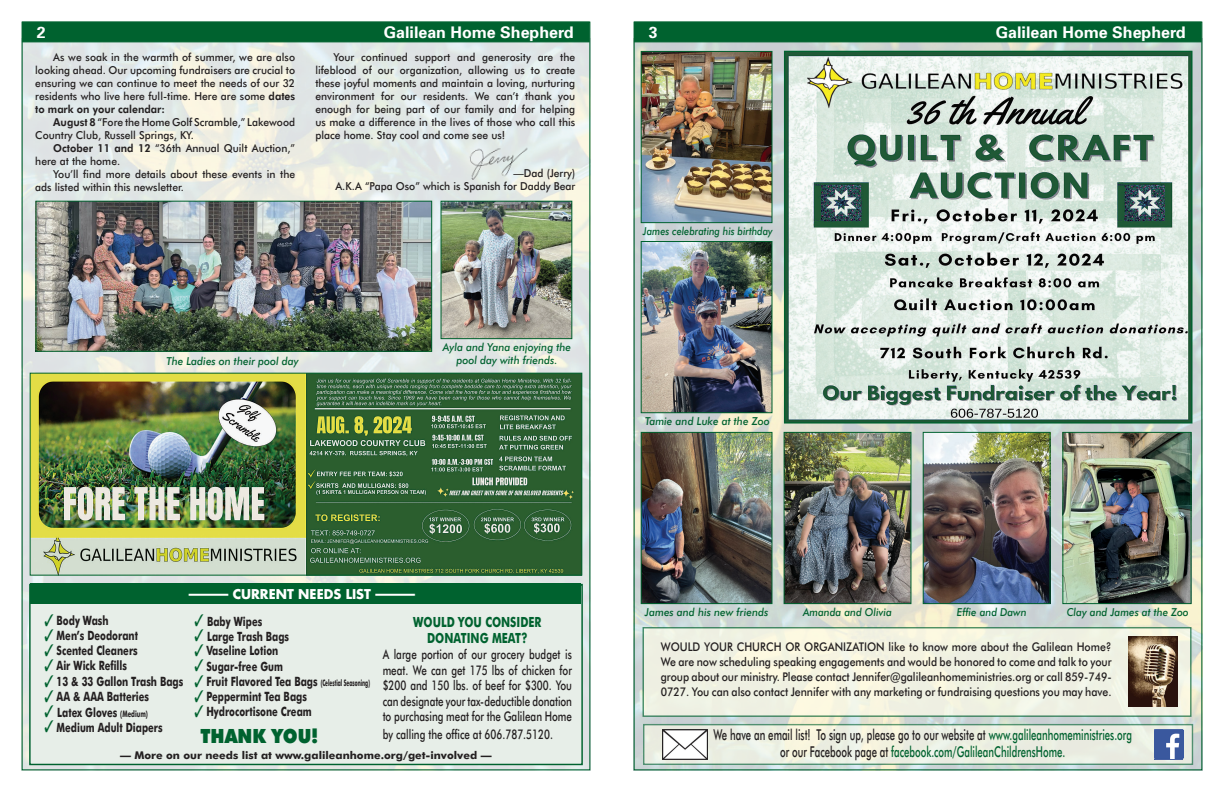
<style>
.page{position:relative;width:1224px;height:792px;background:#fff}
.page>*{position:absolute;margin:0;border:0;box-sizing:border-box;transform-origin:0 0}
.t1{font:900 19.6px "Futura BT";color:#00622f;scale:.9 1}
.t2{font:700 16px "Univers";color:#fff}
.t3{font:500 15px "Futura BT";color:#231f20;scale:.64 1}
.t4{font:500 15px "Futura BT";color:#00622f;scale:.64 1}
.t5{font:700 14px "Futura BT";color:#00622f;scale:.76 1}
.t6{font:500 13.3px/15.4px "Futura BT";color:#231f20;text-align:justify;scale:.74 1}
.t7{font:700 13.2px "Futura";color:#fff;scale:3 1}
.t8{font:700 12.9px "Futura BT";color:#231f20;scale:.73 1}
.t9{font:700 12.8px "Futura BT";color:#231f20;scale:.73 1}
.t10{font:500 12px/15px "Futura BT";color:#231f20;text-align:justify;scale:.88 1}
.t11{font:500 11px/13px "Futura BT";color:#231f20;scale:.94 1}
.PictureCaptions{font:italic 500 11px "Futura BT";color:#00622f;scale:.95 1}
.PictureCaptions-2{font:italic 500 11px "Futura BT";color:#00622f;scale:.92 1}
.PictureCaptions-3{font:italic 500 11px "Futura BT";color:#00622f;scale:.87 1}
.PictureCaptions-4{font:italic 500 11px "Futura BT";color:#00622f;scale:.93 1}
.t12{font:700 10.7px "Futura BT";color:#231f20}
.s1{font-weight:800}
.s2{color:#00622f}
.s3{font-size:9px}
.s4{color:#231f20}
</style>
<div class="page">
<svg style="left:590px;top:21px;width:44px;height:750px"></svg>
<img style="left:22px;top:42px;width:568px;height:729px">
<img style="left:634px;top:42px;width:568px;height:729px">
<div style="left:643px;top:627px;width:549px;height:90px;background:linear-gradient(to right,#f2f2e1,#edf0e0)"></div>
<img style="left:1129px;top:636px;width:49px;height:70px">
<img style="left:465px;top:142px;width:68px;height:40px">
<img style="left:786px;top:53px;width:404px;height:369px">
<div style="left:784px;top:51px;width:408px;height:373px;border:1px solid #00622f"></div>
<img style="left:786px;top:434px;width:123px;height:168px">
<div style="left:784px;top:432px;width:127px;height:172px;border:1px solid #00622f"></div>
<img style="left:1064px;top:434px;width:125px;height:168px">
<div style="left:1062px;top:432px;width:129px;height:172px;border:1px solid #00622f"></div>
<img style="left:643px;top:434px;width:127px;height:168px">
<div style="left:641px;top:432px;width:131px;height:172px;border:1px solid #00622f"></div>
<img style="left:643px;top:243px;width:127px;height:168px">
<div style="left:641px;top:241px;width:131px;height:172px;border:1px solid #00622f"></div>
<img style="left:643px;top:53px;width:127px;height:168px">
<div style="left:641px;top:51px;width:131px;height:172px;border:1px solid #00622f"></div>
<img style="left:443px;top:203px;width:127px;height:134px">
<div style="left:441px;top:201px;width:131px;height:138px;border:1px solid #00622f"></div>
<img style="left:38px;top:203px;width:392px;height:147px">
<div style="left:36px;top:201px;width:396px;height:151px;border:1px solid #00622f"></div>
<img style="left:925px;top:434px;width:123px;height:168px">
<div style="left:923px;top:432px;width:127px;height:172px;border:1px solid #00622f"></div>
<svg style="left:643px;top:724px;width:550px;height:41px;background:#dee5d7"></svg>
<img style="left:663px;top:730px;width:44px;height:29px">
<img style="left:1154px;top:729px;width:29px;height:30px">
<img style="left:32px;top:375px;width:548px;height:199px">
<div style="left:30px;top:373px;width:552px;height:203px;border:1px solid #00622f"></div>
<div style="left:29px;top:584px;width:554px;height:181px;background:#e7eee8;border:1px solid #00622f"></div>
<div style="left:31px;top:584px;width:550px;height:20px;background:#00622f"></div>
<div style="left:22px;top:22px;width:568px;height:20px;background:#00622f"></div>
<div style="left:634px;top:22px;width:568px;height:20px;background:#00622f"></div>
<p class="t2" style="left:37px;top:22px;width:10px">2</p>
<p class="t2" style="left:384px;top:22px;width:191px">Galilean Home Shepherd</p>
<p class="t2" style="left:649px;top:22px;width:10px">3</p>
<p class="t2" style="left:996px;top:22px;width:191px">Galilean Home Shepherd</p>
<p class="t11" style="left:35px;top:50px;width:278px;text-align:justify;text-indent:18px">As we soak in the warmth of summer, we are also looking ahead. Our upcoming fundraisers are crucial to ensuring we can continue to meet the needs of our 32 residents who live here full-time. Here are some <span class="s1">dates to mark on your calendar:</span></p>
<p class="t11" style="left:35px;top:115px;width:278px;text-indent:18px"><span class="s1">August 8</span> “Fore the Home Golf Scramble,” Lakewood<br>Country Club, Russell Springs, KY.</p>
<p class="t11" style="left:35px;top:141px;width:278px;text-indent:18px"><span class="s1">October 11 and 12</span> “36th Annual Quilt Auction,” here at the home.</p>
<p class="t11" style="left:35px;top:167px;width:278px;text-indent:18px">You’ll find more details about these events in the ads listed within this newsletter.</p>
<p class="t11" style="left:315px;top:50px;width:278px;text-align:justify;text-indent:18px">Your continued support and generosity are the lifeblood of our organization, allowing us to create these joyful moments and maintain a loving, nurturing environment for our residents. We can’t thank you enough for being part of our family and for helping us make a difference in the lives of those who call this place home. Stay cool and come see us!</p>
<p class="t11" style="left:514px;top:166px;width:67px">—Dad (Jerry)</p>
<p class="t11" style="left:335px;top:180px;width:257px">A.K.A “Papa Oso” which is Spanish for Daddy Bear</p>
<p class="PictureCaptions" style="left:443px;top:340px;width:137px">Ayla and Yana enjoying the</p>
<p class="PictureCaptions" style="left:166px;top:354px;width:141px">The Ladies on their pool day</p>
<p class="PictureCaptions" style="left:456px;top:353px;width:108px">pool day with friends.</p>
<p class="t7" style="left:189px;top:585px;width:77px">— CURRENT NEEDS LIST —</p>
<p class="t8" style="left:45px;top:612px;width:89px"><span class="s2">✓</span> Body Wash</p>
<p class="t8" style="left:45px;top:627px;width:129px"><span class="s2">✓</span> Men’s Deodorant</p>
<p class="t8" style="left:45px;top:643px;width:129px"><span class="s2">✓</span> Scented Cleaners</p>
<p class="t8" style="left:45px;top:658px;width:114px"><span class="s2">✓</span> Air Wick Refills</p>
<p class="t8" style="left:45px;top:673px;width:192px"><span class="s2">✓</span> 13 &amp; 33 Gallon Trash Bags</p>
<p class="t8" style="left:45px;top:688px;width:145px"><span class="s2">✓</span> AA &amp; AAA Batteries</p>
<p class="t9" style="left:45px;top:705px;width:143px"><span class="s2">✓</span> Latex Gloves <span class="s3">(Medium)</span></p>
<p class="t9" style="left:45px;top:720px;width:163px"><span class="s2">✓</span> Medium Adult Diapers</p>
<p class="t9" style="left:194px;top:613px;width:94px"><span class="s2">✓</span> Baby Wipes</p>
<p class="t9" style="left:194px;top:629px;width:131px"><span class="s2">✓</span> Large Trash Bags</p>
<p class="t9" style="left:194px;top:643px;width:116px"><span class="s2">✓</span> Vaseline Lotion</p>
<p class="t9" style="left:194px;top:658px;width:123px"><span class="s2">✓</span> Sugar-free Gum</p>
<p class="t8" style="left:194px;top:673px;width:242px"><span class="s2">✓</span> Fruit Flavored Tea Bags <span class="s3">(Celestial Seasoning)</span></p>
<p class="t8" style="left:194px;top:688px;width:156px"><span class="s2">✓</span> Peppermint Tea Bags</p>
<p class="t8" style="left:194px;top:704px;width:162px"><span class="s2">✓</span> Hydrocortisone Cream</p>
<p class="t1" style="left:200px;top:724px;width:132px">THANK YOU!</p>
<p class="t5" style="left:413px;top:614px;width:170px">WOULD YOU CONSIDER</p>
<p class="t5" style="left:427px;top:629px;width:134px">DONATING MEAT?</p>
<p class="t6" style="left:383px;top:647px;width:257px">A large portion of our grocery budget is meat. We can get 175 lbs of chicken for $200 and 150 lbs. of beef for $300. You can designate your tax-deductible donation to purchasing meat for the Galilean Home</p>
<p class="t6" style="left:383px;top:726px;width:232px">by calling the office at 606.787.5120.</p>
<p class="t12" style="left:120px;top:748px;width:373px">— More on our needs list at www.galileanhome.org/get-involved —</p>
<p class="PictureCaptions-3" style="left:643px;top:224px;width:151px">James celebrating his birthday</p>
<p class="PictureCaptions" style="left:645px;top:414px;width:133px">Tamie and Luke at the Zoo</p>
<p class="PictureCaptions" style="left:645px;top:605px;width:131px">James and his new friends</p>
<p class="PictureCaptions-2" style="left:803px;top:605px;width:98px">Amanda and Olivia</p>
<p class="PictureCaptions-4" style="left:1067px;top:605px;width:133px">Clay and James at the Zoo</p>
<p class="PictureCaptions-2" style="left:957px;top:605px;width:77px">Effie and Dawn</p>
<p class="t10" style="left:661px;top:639px;width:514px">WOULD YOUR CHURCH OR ORGANIZATION like to know more about the Galilean Home?<br>We are now scheduling speaking engagements and would be honored to come and talk to your group about our ministry. Please contact Jennifer@galileanhomeministries.org or call 859-749- 0727. You can also contact Jennifer with any marketing or fundraising questions you may have.</p>
<p class="t3" style="left:713px;top:726px;width:655px">We have an email list! To sign up, please go to our website at <span class="s2">www.galileanhomeministries.org</span></p>
<p class="t4" style="left:780px;top:743px;width:447px"><span class="s4">or our Facebook page at</span> facebook.com/GalileanChildrensHome.</p>
</div>
